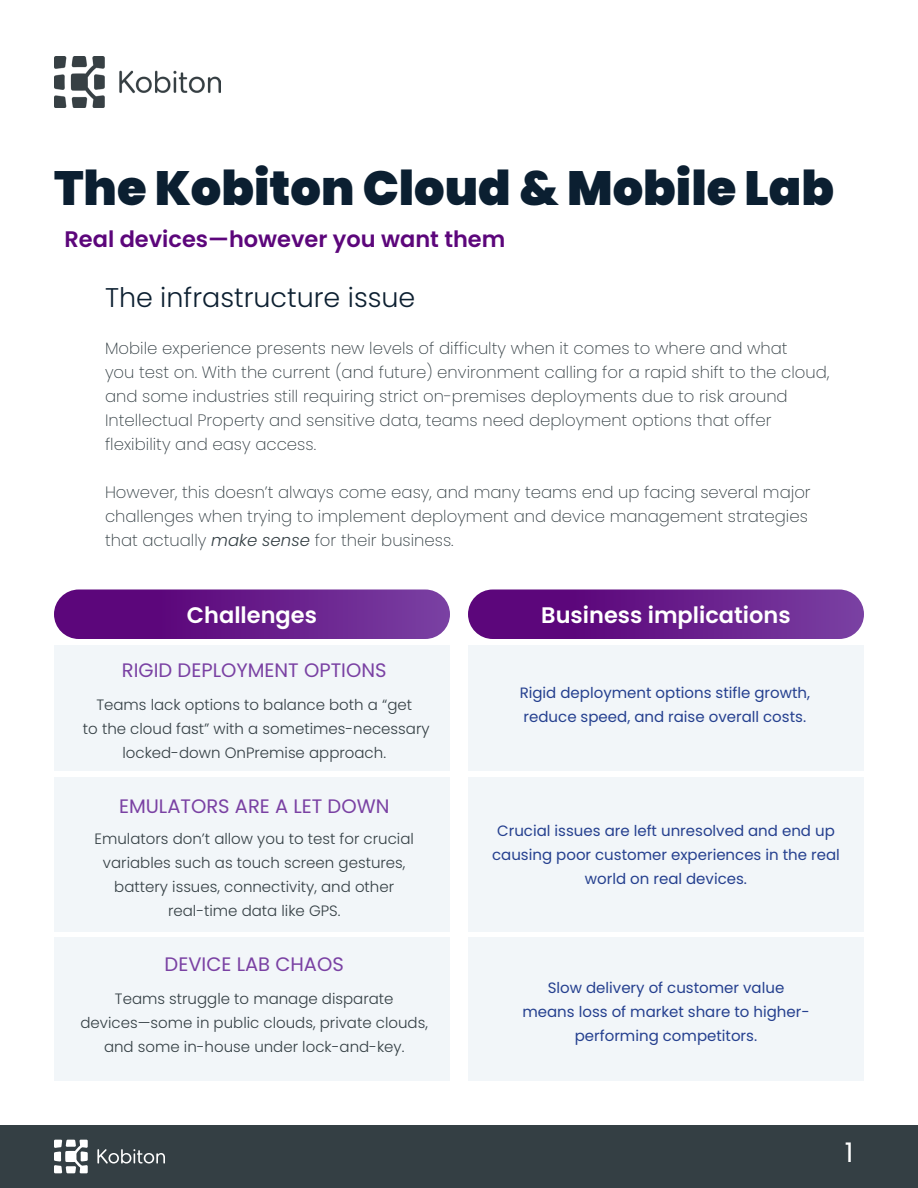
<style>
.page{position:relative;width:918px;height:1188px;background:#fff}
.page>*{position:absolute;margin:0;border:0;box-sizing:border-box;transform-origin:0 0}
.t1{font:900 48px "Poppins";color:#0b1f31}
.t2{font:300 27px "Poppins";color:#0d2031}
.t3{font:27px "Poppins";color:#fff}
.t4{font:600 22.5px "Poppins";color:#5c067b}
.t5{font:600 22.5px "Poppins";color:#fff}
.t6{font:19.5px "Poppins";color:#7a41a3}
.t7{font:200 16.5px/24px "Poppins";color:#343f44}
.t8{font:300 15px/24px "Poppins";color:#343f44;text-align:center}
.t9{font:15px/24px "Poppins";color:#25408f;text-align:center}
.s1{font-weight:300;font-style:italic}
</style>
<div class="page">
<div style="left:0;top:1125px;width:918px;height:63px;background:#343f44"></div>
<svg style="left:54px;top:1140px;width:34px;height:33px"></svg>
<svg style="left:97px;top:1149px;width:68px;height:15px"></svg>
<div style="left:54px;top:645px;width:396px;height:126px;background:#f2f6f9"></div>
<div style="left:468px;top:645px;width:396px;height:126px;background:#f2f6f9"></div>
<div style="left:54px;top:777px;width:396px;height:154px;background:#f2f6f9"></div>
<div style="left:468px;top:777px;width:396px;height:154px;background:#f2f6f9"></div>
<div style="left:54px;top:938px;width:396px;height:144px;background:#f2f6f9"></div>
<div style="left:468px;top:938px;width:396px;height:144px;background:#f2f6f9"></div>
<img style="left:54px;top:56px;width:166px;height:51px">
<div style="left:54px;top:590px;width:396px;height:49px;background:linear-gradient(to right,#560073,#783da0);border-radius:25px"></div>
<div style="left:468px;top:590px;width:396px;height:49px;background:linear-gradient(to right,#560073,#783da0);border-radius:25px"></div>
<h1 class="t1" style="left:54px;top:160px;width:782px">The Kobiton Cloud &amp; Mobile Lab</h1>
<h3 class="t4" style="left:64px;top:226px;width:442px">Real devices—however you want them</h3>
<h2 class="t2" style="left:105px;top:282px;width:312px">The infrastructure issue</h2>
<p class="t7" style="left:105px;top:337px;width:726px">Mobile experience presents new levels of difficulty when it comes to where and what<br>you test on. With the current (and future) environment calling for a rapid shift to the cloud, and some industries still requiring strict on-premises deployments due to risk around Intellectual Property and sensitive data, teams need deployment options that offer flexibility and easy access.</p>
<p class="t7" style="left:105px;top:481px;width:707px">However, this doesn’t always come easy, and many teams end up facing several major challenges when trying to implement deployment and device management strategies that actually <span class="s1">make sense</span> for their business.</p>
<h3 class="t5" style="left:187px;top:602px;width:132px">Challenges</h3>
<h3 class="t5" style="left:541px;top:602px;width:251px">Business implications</h3>
<p class="t6" style="left:122px;top:659px;width:266px">RIGID DEPLOYMENT OPTIONS</p>
<p class="t8" style="left:83px;top:693px;width:348px">Teams lack options to balance both a “get<br>to the cloud fast” with a sometimes-necessary locked-down OnPremise approach.</p>
<p class="t6" style="left:119px;top:795px;width:272px">EMULATORS ARE A LET DOWN</p>
<p class="t8" style="left:95px;top:827px;width:321px">Emulators don’t allow you to test for crucial variables such as touch screen gestures, battery issues, connectivity, and other real-time data like GPS.</p>
<p class="t6" style="left:165px;top:953px;width:181px">DEVICE LAB CHAOS</p>
<p class="t8" style="left:81px;top:987px;width:349px">Teams struggle to manage disparate devices—some in public clouds, private clouds, and some in-house under lock-and-key.</p>
<p class="t9" style="left:520px;top:681px;width:292px;text-align:left">Rigid deployment options stifle growth, reduce speed, and raise overall costs.</p>
<p class="t9" style="left:492px;top:819px;width:349px">Crucial issues are left unresolved and end up causing poor customer experiences in the real world on real devices.</p>
<p class="t9" style="left:522px;top:976px;width:289px">Slow delivery of customer value means loss of market share to higher&shy;performing competitors.</p>
<h2 class="t3" style="left:845px;top:1137px;width:10px">1</h2>
</div>
